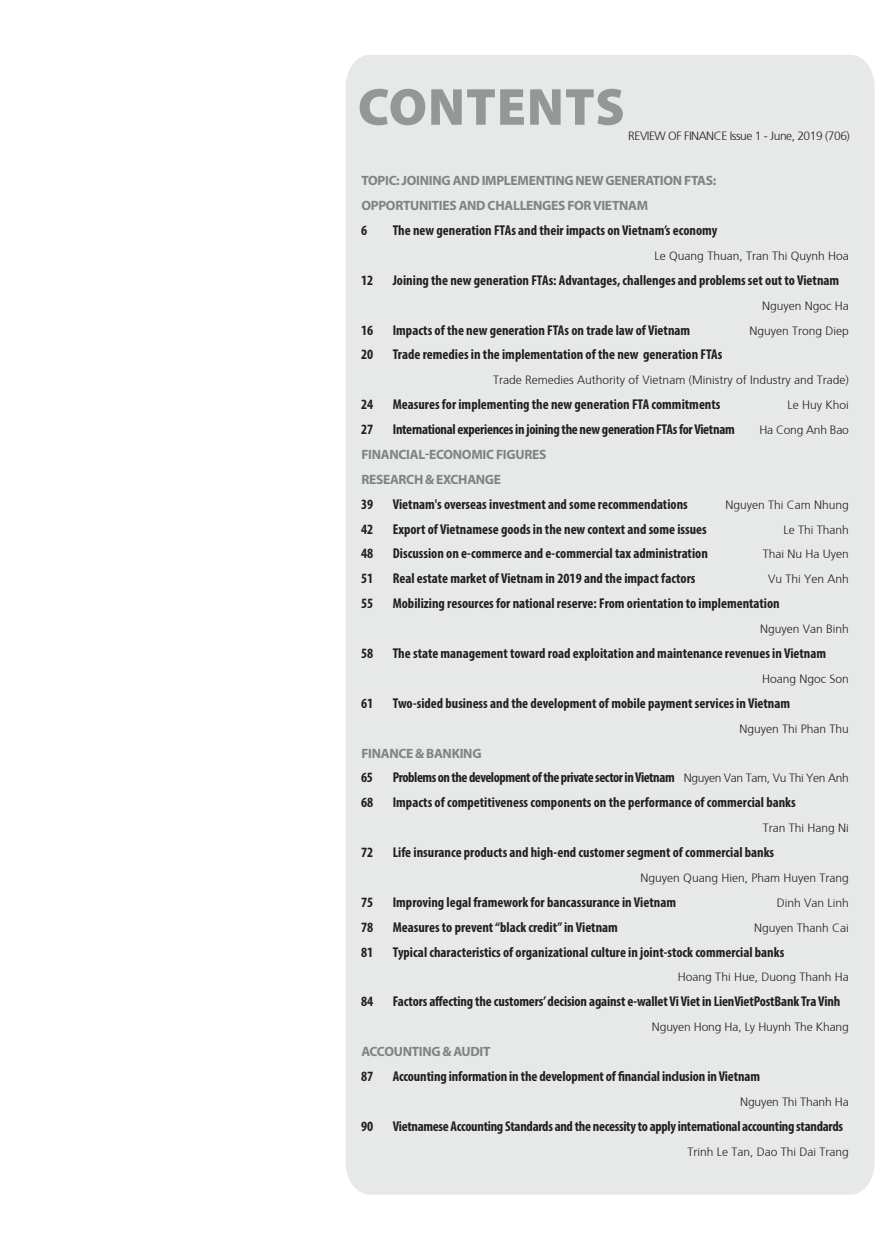
<style>
.page{position:relative;width:885px;height:1259px;background:#fff}
.page>*{position:absolute;margin:0;border:0;box-sizing:border-box;transform-origin:0 0}
.t1{font:900 52.5px "Myriad Pro";letter-spacing:.02em;color:#949698}
.TEN_BAI_O_MUC_LUC{font:700 condensed 14.25px "Myriad Pro";color:#231f20}
.TEN_BAI_O_MUC_LUC-2{font:700 condensed 14.25px "Myriad Pro";letter-spacing:-.02em;color:#231f20}
.TEN_BAI_O_MUC_LUC-3{font:700 condensed 14.25px "Myriad Pro";letter-spacing:-.03em;color:#231f20}
.TEN_BAI_O_MUC_LUC-4{font:700 13.5px/24.9px "Myriad Pro";letter-spacing:-.02em;color:#808285}
.TEN_BAI_O_MUC_LUC-5{font:300 12px "Frutiger";color:#231f20}
.TEN_BAI_O_MUC_LUC-6{font:300 12px "Frutiger";letter-spacing:-.04em;color:#231f20}
.TEN_BAI_O_MUC_LUC-7{font:300 12px "Frutiger";letter-spacing:-.02em;color:#231f20}
.s1{font-family:"Frutiger";font-weight:300;font-stretch:normal;font-size:12px}
</style>
<div class="page">
<div style="left:346px;top:55px;width:528px;height:1139px;background:#e7e8e8"></div>
<p class="t1" style="left:358px;top:72px;width:268px">CONTENTS</p>
<p class="TEN_BAI_O_MUC_LUC-6" style="left:628px;top:127px;width:223px">REVIEW OF FINANCE Issue 1 - June, 2019 (706)</p>
<p class="TEN_BAI_O_MUC_LUC-4" style="left:361px;top:168px;width:356px">TOPIC: JOINING AND IMPLEMENTING NEW GENERATION FTAS:<br>OPPORTUNITIES AND CHALLENGES FOR VIETNAM</p>
<p class="TEN_BAI_O_MUC_LUC" style="left:361px;top:221px;width:8px">6</p>
<p class="TEN_BAI_O_MUC_LUC" style="left:393px;top:221px;width:326px">The new generation FTAs and their impacts on Vietnam’s economy</p>
<p class="TEN_BAI_O_MUC_LUC-5" style="left:654px;top:247px;width:196px">Le Quang Thuan, Tran Thi Quynh Hoa</p>
<p class="TEN_BAI_O_MUC_LUC" style="left:361px;top:271px;width:14px">12</p>
<p class="TEN_BAI_O_MUC_LUC" style="left:393px;top:271px;width:448px">Joining the new generation FTAs: Advantages, challenges and problems set out to Vietnam</p>
<p class="TEN_BAI_O_MUC_LUC-5" style="left:762px;top:297px;width:88px">Nguyen Ngoc Ha</p>
<p class="TEN_BAI_O_MUC_LUC" style="left:361px;top:321px;width:14px">16</p>
<p class="TEN_BAI_O_MUC_LUC" style="left:393px;top:321px;width:299px">Impacts of the new generation FTAs on trade law of Vietnam</p>
<p class="TEN_BAI_O_MUC_LUC-5" style="left:749px;top:322px;width:101px">Nguyen Trong Diep</p>
<p class="TEN_BAI_O_MUC_LUC" style="left:361px;top:346px;width:14px">20</p>
<p class="TEN_BAI_O_MUC_LUC" style="left:393px;top:346px;width:331px">Trade remedies in the implementation of the new generation FTAs</p>
<p class="TEN_BAI_O_MUC_LUC-5" style="left:493px;top:372px;width:357px">Trade Remedies Authority of Vietnam (Ministry of Industry and Trade)</p>
<p class="TEN_BAI_O_MUC_LUC" style="left:361px;top:395px;width:14px">24</p>
<p class="TEN_BAI_O_MUC_LUC" style="left:393px;top:395px;width:329px">Measures for implementing the new generation FTA commitments</p>
<p class="TEN_BAI_O_MUC_LUC-5" style="left:787px;top:397px;width:63px">Le Huy Khoi</p>
<p class="TEN_BAI_O_MUC_LUC" style="left:361px;top:420px;width:13px">27</p>
<p class="TEN_BAI_O_MUC_LUC-2" style="left:393px;top:420px;width:343px">International experiences in joining the new generation FTAs for Vietnam</p>
<p class="TEN_BAI_O_MUC_LUC-7" style="left:759px;top:421px;width:91px">Ha Cong Anh Bao</p>
<p class="TEN_BAI_O_MUC_LUC-4" style="left:361px;top:441px;width:186px">FINANCIAL-ECONOMIC FIGURES</p>
<p class="TEN_BAI_O_MUC_LUC-4" style="left:361px;top:466px;width:141px">RESEARCH &amp; EXCHANGE</p>
<p class="TEN_BAI_O_MUC_LUC" style="left:361px;top:495px;width:14px">39</p>
<p class="TEN_BAI_O_MUC_LUC" style="left:393px;top:495px;width:296px">Vietnam's overseas investment and some recommendations</p>
<p class="TEN_BAI_O_MUC_LUC-5" style="left:725px;top:496px;width:125px">Nguyen Thi Cam Nhung</p>
<p class="TEN_BAI_O_MUC_LUC" style="left:361px;top:520px;width:14px">42</p>
<p class="TEN_BAI_O_MUC_LUC" style="left:393px;top:520px;width:315px">Export of Vietnamese goods in the new context and some issues</p>
<p class="TEN_BAI_O_MUC_LUC-5" style="left:783px;top:521px;width:67px">Le Thi Thanh</p>
<p class="TEN_BAI_O_MUC_LUC" style="left:361px;top:545px;width:14px">48</p>
<p class="TEN_BAI_O_MUC_LUC" style="left:393px;top:545px;width:316px">Discussion on e-commerce and e-commercial tax administration</p>
<p class="TEN_BAI_O_MUC_LUC-5" style="left:762px;top:546px;width:88px">Thai Nu Ha Uyen</p>
<p class="TEN_BAI_O_MUC_LUC" style="left:361px;top:570px;width:14px">51</p>
<p class="TEN_BAI_O_MUC_LUC" style="left:393px;top:570px;width:304px">Real estate market of Vietnam in 2019 and the impact factors</p>
<p class="TEN_BAI_O_MUC_LUC-5" style="left:768px;top:571px;width:82px">Vu Thi Yen Anh</p>
<p class="TEN_BAI_O_MUC_LUC" style="left:361px;top:594px;width:14px">55</p>
<p class="TEN_BAI_O_MUC_LUC" style="left:393px;top:594px;width:388px">Mobilizing resources for national reserve: From orientation to implementation</p>
<p class="TEN_BAI_O_MUC_LUC-5" style="left:760px;top:620px;width:90px">Nguyen Van Binh</p>
<p class="TEN_BAI_O_MUC_LUC" style="left:361px;top:644px;width:14px">58</p>
<p class="TEN_BAI_O_MUC_LUC" style="left:393px;top:644px;width:435px">The state management toward road exploitation and maintenance revenues in Vietnam</p>
<p class="TEN_BAI_O_MUC_LUC-5" style="left:762px;top:670px;width:88px">Hoang Ngoc Son</p>
<p class="TEN_BAI_O_MUC_LUC" style="left:361px;top:694px;width:14px">61</p>
<p class="TEN_BAI_O_MUC_LUC" style="left:393px;top:694px;width:399px">Two-sided business and the development of mobile payment services in Vietnam</p>
<p class="TEN_BAI_O_MUC_LUC-5" style="left:739px;top:720px;width:111px">Nguyen Thi Phan Thu</p>
<p class="TEN_BAI_O_MUC_LUC-4" style="left:361px;top:740px;width:122px">FINANCE &amp; BANKING</p>
<p class="TEN_BAI_O_MUC_LUC" style="left:361px;top:768px;width:13px">65</p>
<p class="TEN_BAI_O_MUC_LUC-3" style="left:393px;top:768px;width:457px">Problems on the development of the private sector in Vietnam <span class="s1">Nguyen Van Tam, Vu Thi Yen Anh</span></p>
<p class="TEN_BAI_O_MUC_LUC" style="left:361px;top:793px;width:14px">68</p>
<p class="TEN_BAI_O_MUC_LUC" style="left:393px;top:793px;width:404px">Impacts of competitiveness components on the performance of commercial banks</p>
<p class="TEN_BAI_O_MUC_LUC-5" style="left:762px;top:819px;width:88px">Tran Thi Hang Ni</p>
<p class="TEN_BAI_O_MUC_LUC" style="left:361px;top:843px;width:14px">72</p>
<p class="TEN_BAI_O_MUC_LUC" style="left:393px;top:843px;width:383px">Life insurance products and high-end customer segment of commercial banks</p>
<p class="TEN_BAI_O_MUC_LUC-5" style="left:640px;top:869px;width:210px">Nguyen Quang Hien, Pham Huyen Trang</p>
<p class="TEN_BAI_O_MUC_LUC" style="left:361px;top:893px;width:14px">75</p>
<p class="TEN_BAI_O_MUC_LUC" style="left:393px;top:893px;width:285px">Improving legal framework for bancassurance in Vietnam</p>
<p class="TEN_BAI_O_MUC_LUC-5" style="left:776px;top:894px;width:74px">Dinh Van Linh</p>
<p class="TEN_BAI_O_MUC_LUC" style="left:361px;top:918px;width:14px">78</p>
<p class="TEN_BAI_O_MUC_LUC" style="left:393px;top:918px;width:227px">Measures to prevent “black credit” in Vietnam</p>
<p class="TEN_BAI_O_MUC_LUC-5" style="left:754px;top:919px;width:96px">Nguyen Thanh Cai</p>
<p class="TEN_BAI_O_MUC_LUC" style="left:361px;top:943px;width:14px">81</p>
<p class="TEN_BAI_O_MUC_LUC" style="left:393px;top:943px;width:393px">Typical characteristics of organizational culture in joint-stock commercial banks</p>
<p class="TEN_BAI_O_MUC_LUC-5" style="left:677px;top:969px;width:172px">Hoang Thi Hue, Duong Thanh Ha</p>
<p class="TEN_BAI_O_MUC_LUC" style="left:361px;top:992px;width:13px">84</p>
<p class="TEN_BAI_O_MUC_LUC" style="left:393px;top:992px;width:449px">Factors affecting the customers’ decision against e-wallet Vi Viet in LienVietPostBank Tra Vinh</p>
<p class="TEN_BAI_O_MUC_LUC-5" style="left:651px;top:1018px;width:198px">Nguyen Hong Ha, Ly Huynh The Khang</p>
<p class="TEN_BAI_O_MUC_LUC-4" style="left:361px;top:1038px;width:131px">ACCOUNTING &amp; AUDIT</p>
<p class="TEN_BAI_O_MUC_LUC" style="left:361px;top:1067px;width:13px">87</p>
<p class="TEN_BAI_O_MUC_LUC" style="left:393px;top:1067px;width:369px">Accounting information in the development of financial inclusion in Vietnam</p>
<p class="TEN_BAI_O_MUC_LUC-5" style="left:740px;top:1093px;width:110px">Nguyen Thi Thanh Ha</p>
<p class="TEN_BAI_O_MUC_LUC" style="left:361px;top:1117px;width:13px">90</p>
<p class="TEN_BAI_O_MUC_LUC-2" style="left:393px;top:1117px;width:452px">Vietnamese Accounting Standards and the necessity to apply international accounting standards</p>
<p class="TEN_BAI_O_MUC_LUC-5" style="left:687px;top:1143px;width:163px">Trinh Le Tan, Dao Thi Dai Trang</p>
</div>
